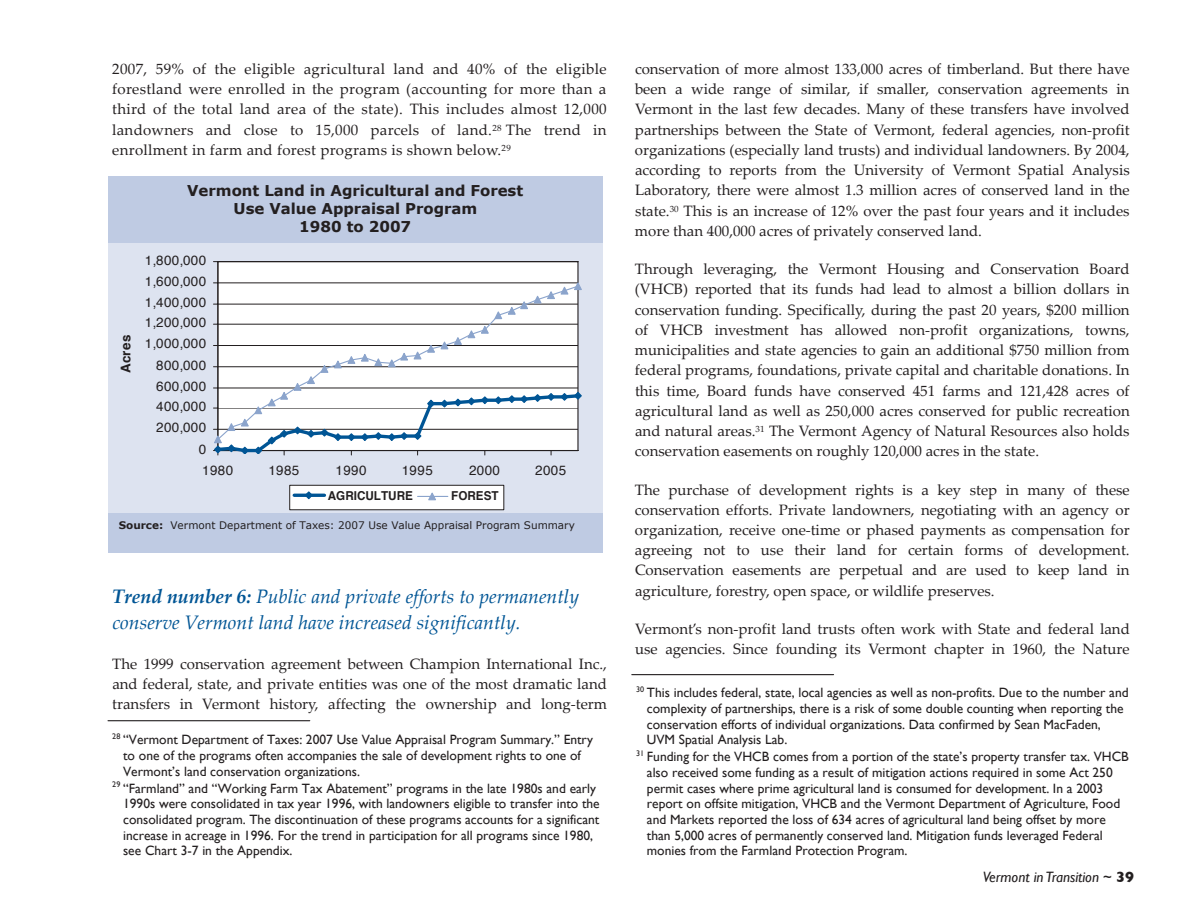
<style>
.page{position:relative;width:1188px;height:918px;background:#fff}
.page>*{position:absolute;margin:0;border:0;box-sizing:border-box;transform-origin:0 0}
.t1{font:italic 19.5px/26.2px "Palatino Linotype";color:#005595}
.t2{font:15px/20.2px "Palatino Linotype";color:#231f20;text-align:justify}
.t3{font:700 15px/18.1px "Verdana";color:#231f20;text-align:center}
.t4{font:italic 15px "Gill Sans";color:#231f20}
.t5{font:13.5px/15.6px "Gill Sans";color:#231f20}
.t6{font:13.35px "Helvetica";letter-spacing:.025em;color:#231f20}
.t7{font:700 13.35px "Helvetica";letter-spacing:.025em;color:#231f20}
.t8{font:700 12.3px "Helvetica";color:#231f20;scale:.95 1}
.t9{font:10.5px "Verdana";letter-spacing:.005em;color:#231f20}
.s1{font-weight:700}
.s2{font-style:normal}
.s3{font-weight:700;font-style:normal}
</style>
<div class="page">
<hr style="left:632px;top:674px;width:202px;height:1px;background:#231f20">
<hr style="left:108px;top:720px;width:202px;height:1px;background:#231f20">
<div style="left:108px;top:176px;width:495px;height:79px;background:#bfcbe3"></div>
<div style="left:108px;top:243px;width:495px;height:274px;background:#dde3f0"></div>
<div style="left:218px;top:262px;width:360px;height:189px;background:#fff"></div>
<hr style="left:218px;top:261px;width:360px;height:1px;background:#231f20">
<hr style="left:577px;top:262px;width:2px;height:189px;background:#231f20">
<hr style="left:217px;top:262px;width:1px;height:189px;background:#231f20">
<hr style="left:218px;top:262px;width:1px;height:189px;background:#231f20">
<svg style="left:213px;top:281px;width:369px;height:174px"></svg>
<div style="left:290px;top:485px;width:214px;height:25px;background:#fff"></div>
<div style="left:290px;top:485px;width:214px;height:25px;border:1px solid #231f20"></div>
<hr style="left:294px;top:494px;width:30px;height:3px;background:#005595">
<svg style="left:304px;top:491px;width:10px;height:9px"></svg>
<hr style="left:418px;top:496px;width:30px;height:1px;background:#8ba4cc">
<svg style="left:427px;top:492px;width:10px;height:9px"></svg>
<div style="left:108px;top:513px;width:495px;height:40px;background:#bfcbe3"></div>
<p class="t2" style="left:112px;top:58px;width:496px">2007, 59% of the eligible agricultural land and 40% of the eligible forestland were enrolled in the program (accounting for more than a third of the total land area of the state). This includes almost 12,000 landowners and close to 15,000 parcels of land.<sup>28</sup> The trend in enrollment in farm and forest programs is shown below.<sup>29</sup></p>
<p class="t3" style="left:187px;top:182px;width:338px">Vermont Land in Agricultural and Forest<br>Use Value Appraisal Program<br>1980 to 2007</p>
<p class="t6" style="left:145px;top:250px;width:63px">1,800,000</p>
<p class="t6" style="left:145px;top:271px;width:63px">1,600,000</p>
<p class="t6" style="left:145px;top:292px;width:63px">1,400,000</p>
<p class="t7" style="left:115px;top:373px;width:40px;rotate:-90deg">Acres</p>
<p class="t6" style="left:145px;top:312px;width:63px">1,200,000</p>
<p class="t6" style="left:145px;top:334px;width:63px">1,000,000</p>
<p class="t6" style="left:156px;top:355px;width:52px">800,000</p>
<p class="t6" style="left:156px;top:376px;width:52px">600,000</p>
<p class="t6" style="left:156px;top:396px;width:52px">400,000</p>
<p class="t6" style="left:156px;top:417px;width:52px">200,000</p>
<p class="t6" style="left:199px;top:439px;width:9px">0</p>
<p class="t6" style="left:202px;top:460px;width:33px">1980</p>
<p class="t6" style="left:268px;top:460px;width:33px">1985</p>
<p class="t6" style="left:336px;top:460px;width:33px">1990</p>
<p class="t6" style="left:402px;top:460px;width:33px">1995</p>
<p class="t6" style="left:469px;top:460px;width:33px">2000</p>
<p class="t6" style="left:535px;top:460px;width:33px">2005</p>
<p class="t8" style="left:328px;top:486px;width:91px">AGRICULTURE</p>
<p class="t8" style="left:451px;top:486px;width:51px">FOREST</p>
<p class="t9" style="left:119px;top:518px;width:458px"><span class="s1">Source:</span> Vermont Department of Taxes: 2007 Use Value Appraisal Program Summary</p>
<p class="t1" style="left:112px;top:582px;width:468px"><span class="s1">Trend number 6:</span> Public and private efforts to permanently conserve Vermont land have increased significantly.</p>
<p class="t2" style="left:112px;top:653px;width:496px">The 1999 conservation agreement between Champion International Inc., and federal, state, and private entities was one of the most dramatic land transfers in Vermont history, affecting the ownership and long‐term</p>
<p class="t5" style="left:123px;top:732px;width:471px;text-indent:-11px"><sup>28</sup> “Vermont Department of Taxes: 2007 Use Value Appraisal Program Summary.” Entry to one of the programs often accompanies the sale of development rights to one of<br>Vermont’s land conservation organizations.</p>
<p class="t5" style="left:123px;top:781px;width:478px;text-indent:-11px"><sup>29</sup> “Farmland” and “Working Farm Tax Abatement” programs in the late 1980s and early 1990s were consolidated in tax year 1996, with landowners eligible to transfer into the consolidated program. The discontinuation of these programs accounts for a significant increase in acreage in 1996. For the trend in participation for all programs since 1980, see Chart 3-7 in the Appendix.</p>
<p class="t2" style="left:635px;top:58px;width:496px">conservation of more almost 133,000 acres of timberland. But there have been a wide range of similar, if smaller, conservation agreements in Vermont in the last few decades. Many of these transfers have involved partnerships between the State of Vermont, federal agencies, non‐profit organizations (especially land trusts) and individual landowners. By 2004, according to reports from the University of Vermont Spatial Analysis Laboratory, there were almost 1.3 million acres of conserved land in the state.<sup>30</sup> This is an increase of 12% over the past four years and it includes more than 400,000 acres of privately conserved land.</p>
<p class="t2" style="left:635px;top:258px;width:496px">Through leveraging, the Vermont Housing and Conservation Board (VHCB) reported that its funds had lead to almost a billion dollars in conservation funding. Specifically, during the past 20 years, $200 million of VHCB investment has allowed non‐profit organizations, towns, municipalities and state agencies to gain an additional $750 million from federal programs, foundations, private capital and charitable donations. In this time, Board funds have conserved 451 farms and 121,428 acres of agricultural land as well as 250,000 acres conserved for public recreation and natural areas.<sup>31</sup> The Vermont Agency of Natural Resources also holds conservation easements on roughly 120,000 acres in the state.</p>
<p class="t2" style="left:635px;top:479px;width:496px">The purchase of development rights is a key step in many of these conservation efforts. Private landowners, negotiating with an agency or organization, receive one‐time or phased payments as compensation for agreeing not to use their land for certain forms of development.<br>Conservation easements are perpetual and are used to keep land in agriculture, forestry, open space, or wildlife preserves.</p>
<p class="t2" style="left:635px;top:618px;width:496px">Vermont’s non‐profit land trusts often work with State and federal land use agencies. Since founding its Vermont chapter in 1960, the Nature</p>
<p class="t5" style="left:647px;top:685px;width:483px;text-indent:-11px"><sup>30</sup> This includes federal, state, local agencies as well as non-profits. Due to the number and complexity of partnerships, there is a risk of some double counting when reporting the conservation efforts of individual organizations. Data confirmed by Sean MacFaden, UVM Spatial Analysis Lab.</p>
<p class="t5" style="left:647px;top:749px;width:483px;text-indent:-11px"><sup>31</sup> Funding for the VHCB comes from a portion of the state’s property transfer tax. VHCB also received some funding as a result of mitigation actions required in some Act 250 permit cases where prime agricultural land is consumed for development. In a 2003 report on offsite mitigation, VHCB and the Vermont Department of Agriculture, Food and Markets reported the loss of 634 acres of agricultural land being offset by more than 5,000 acres of permanently conserved land. Mitigation funds leveraged Federal monies from the Farmland Protection Program.</p>
<p class="t4" style="left:983px;top:868px;width:153px">Vermont in Transition <span class="s2">~</span> <span class="s3">39</span></p>
</div>
